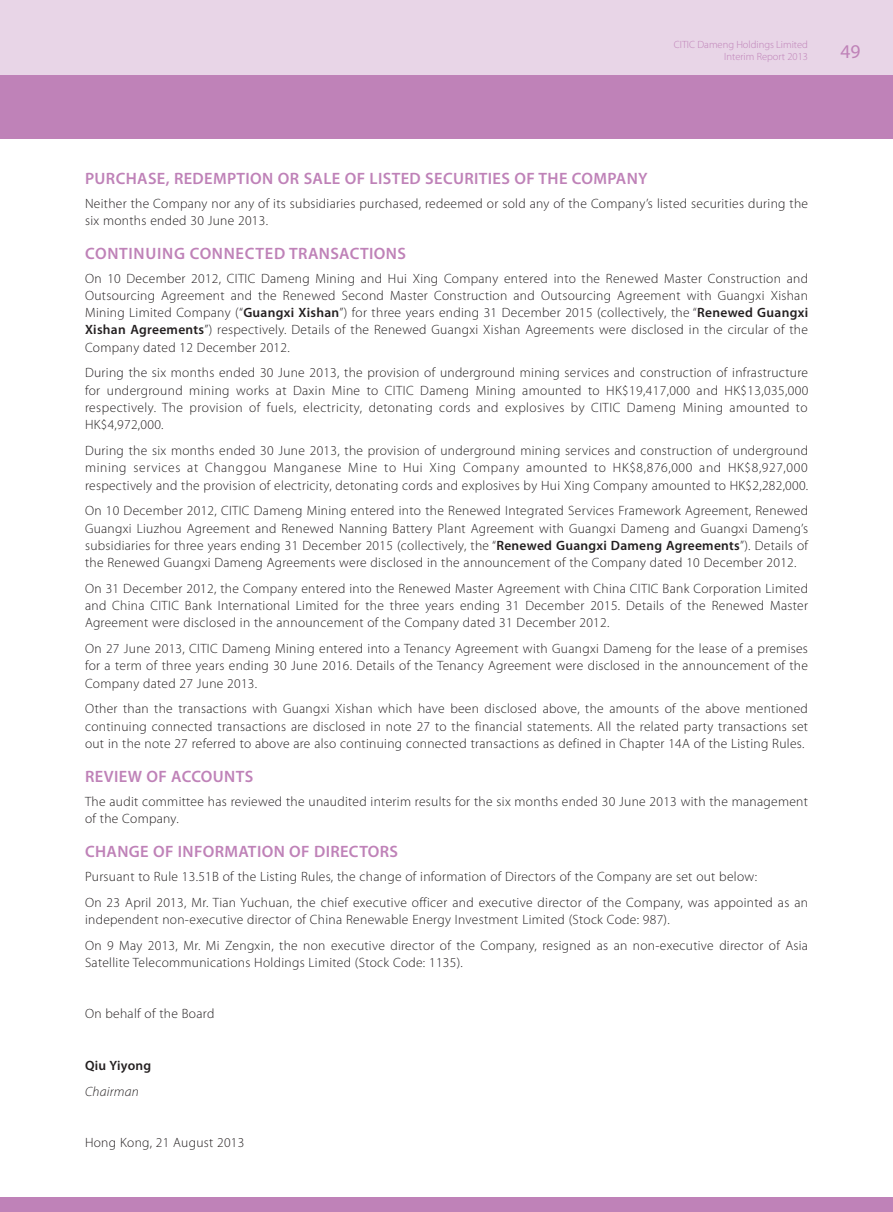
<style>
.page{position:relative;width:893px;height:1212px;background:#fff}
.page>*{position:absolute;margin:0;border:0;box-sizing:border-box;transform-origin:0 0}
.t1{font:19.5px "Myriad Pro";color:#bf82b8}
.t2{font:600 16.5px "Myriad Pro";letter-spacing:.02em;color:#bf82b8}
.t3{font:300 13.5px/17.2px "Myriad Pro";letter-spacing:.02em;color:#231f20;text-align:justify}
.t4{font:600 13.5px "Myriad Pro";letter-spacing:.02em;color:#231f20}
.t5{font:italic 300 13.5px "Myriad Pro";letter-spacing:.02em;color:#231f20}
.t6{font:300 10.5px/12px "Myriad Pro";color:#bf82b8;text-align:right}
.s1{font-weight:600}
</style>
<div class="page">
<div style="left:0;top:0;width:893px;height:90px;background:#e8d5e7"></div>
<div style="left:0;top:75px;width:893px;height:64px;background:#bf82b8"></div>
<div style="left:0;top:1197px;width:893px;height:15px;background:#bf82b8"></div>
<p class="t6" style="left:674px;top:39px;width:136px">CITIC Dameng Holdings Limited<br>Interim Report 2013</p>
<h1 class="t1" style="left:840px;top:40px;width:22px">49</h1>
<p class="t2" style="left:85px;top:168px;width:564px">PURCHASE, REDEMPTION OR SALE OF LISTED SECURITIES OF THE COMPANY</p>
<p class="t3" style="left:85px;top:195px;width:725px">Neither the Company nor any of its subsidiaries purchased, redeemed or sold any of the Company’s listed securities during the six months ended 30 June 2013.</p>
<p class="t2" style="left:85px;top:243px;width:11px">continuing</p>
<p class="t2" style="left:190px;top:243px;width:12px">connected</p>
<p class="t2" style="left:289px;top:243px;width:118px">TRANSACTIONS</p>
<p class="t3" style="left:85px;top:270px;width:725px">On 10 December 2012, CITIC Dameng Mining and Hui Xing Company entered into the Renewed Master Construction and Outsourcing Agreement and the Renewed Second Master Construction and Outsourcing Agreement with Guangxi Xishan Mining Limited Company (“<span class="s1">Guangxi Xishan</span>”) for three years ending 31 December 2015 (collectively, the “<span class="s1">Renewed Guangxi Xishan Agreements</span>”) respectively. Details of the Renewed Guangxi Xishan Agreements were disclosed in the circular of the Company dated 12 December 2012.</p>
<p class="t3" style="left:85px;top:365px;width:725px">During the six months ended 30 June 2013, the provision of underground mining services and construction of infrastructure for underground mining works at Daxin Mine to CITIC Dameng Mining amounted to HK$19,417,000 and HK$13,035,000 respectively. The provision of fuels, electricity, detonating cords and explosives by CITIC Dameng Mining amounted to HK$4,972,000.</p>
<p class="t3" style="left:85px;top:442px;width:725px">During the six months ended 30 June 2013, the provision of underground mining services and construction of underground mining services at Changgou Manganese Mine to Hui Xing Company amounted to HK$8,876,000 and HK$8,927,000 respectively and the provision of electricity, detonating cords and explosives by Hui Xing Company amounted to HK$2,282,000.</p>
<p class="t3" style="left:85px;top:502px;width:725px">On 10 December 2012, CITIC Dameng Mining entered into the Renewed Integrated Services Framework Agreement, Renewed Guangxi Liuzhou Agreement and Renewed Nanning Battery Plant Agreement with Guangxi Dameng and Guangxi Dameng’s subsidiaries for three years ending 31 December 2015 (collectively, the “<span class="s1">Renewed Guangxi Dameng Agreements</span>”). Details of the Renewed Guangxi Dameng Agreements were disclosed in the announcement of the Company dated 10 December 2012.</p>
<p class="t3" style="left:85px;top:580px;width:725px">On 31 December 2012, the Company entered into the Renewed Master Agreement with China CITIC Bank Corporation Limited and China CITIC Bank International Limited for the three years ending 31 December 2015. Details of the Renewed Master Agreement were disclosed in the announcement of the Company dated 31 December 2012.</p>
<p class="t3" style="left:85px;top:640px;width:724px">On 27 June 2013, CITIC Dameng Mining entered into a Tenancy Agreement with Guangxi Dameng for the lease of a premises for a term of three years ending 30 June 2016. Details of the Tenancy Agreement were disclosed in the announcement of the Company dated 27 June 2013.</p>
<p class="t3" style="left:85px;top:700px;width:724px">Other than the transactions with Guangxi Xishan which have been disclosed above, the amounts of the above mentioned continuing connected transactions are disclosed in note 27 to the financial statements. All the related party transactions set out in the note 27 referred to above are also continuing connected transactions as defined in Chapter 14A of the Listing Rules.</p>
<p class="t2" style="left:85px;top:766px;width:170px">REVIEW OF ACCOUNTS</p>
<p class="t3" style="left:85px;top:793px;width:724px">The audit committee has reviewed the unaudited interim results for the six months ended 30 June 2013 with the management of the Company.</p>
<p class="t2" style="left:85px;top:841px;width:315px">CHANGE OF INFORMATION OF DIRECTORS</p>
<p class="t3" style="left:85px;top:864px;width:724px;line-height:25.8px">Pursuant to Rule 13.51B of the Listing Rules, the change of information of Directors of the Company are set out below:<br>On 23 April 2013, Mr. Tian Yuchuan, the chief executive officer and executive director of the Company, was appointed as an</p>
<p class="t3" style="left:85px;top:907px;width:724px;line-height:25.8px">independent non-executive director of China Renewable Energy Investment Limited (Stock Code: 987).<br>On 9 May 2013, Mr. Mi Zengxin, the non executive director of the Company, resigned as an non-executive director of Asia</p>
<p class="t3" style="left:85px;top:954px;width:379px">Satellite Telecommunications Holdings Limited (Stock Code: 1135).</p>
<p class="t3" style="left:85px;top:1005px;width:131px">On behalf of the Board</p>
<p class="t4" style="left:85px;top:1057px;width:68px">Qiu Yiyong</p>
<p class="t5" style="left:85px;top:1084px;width:55px">Chairman</p>
<p class="t3" style="left:85px;top:1134px;width:161px">Hong Kong, 21 August 2013</p>
</div>
